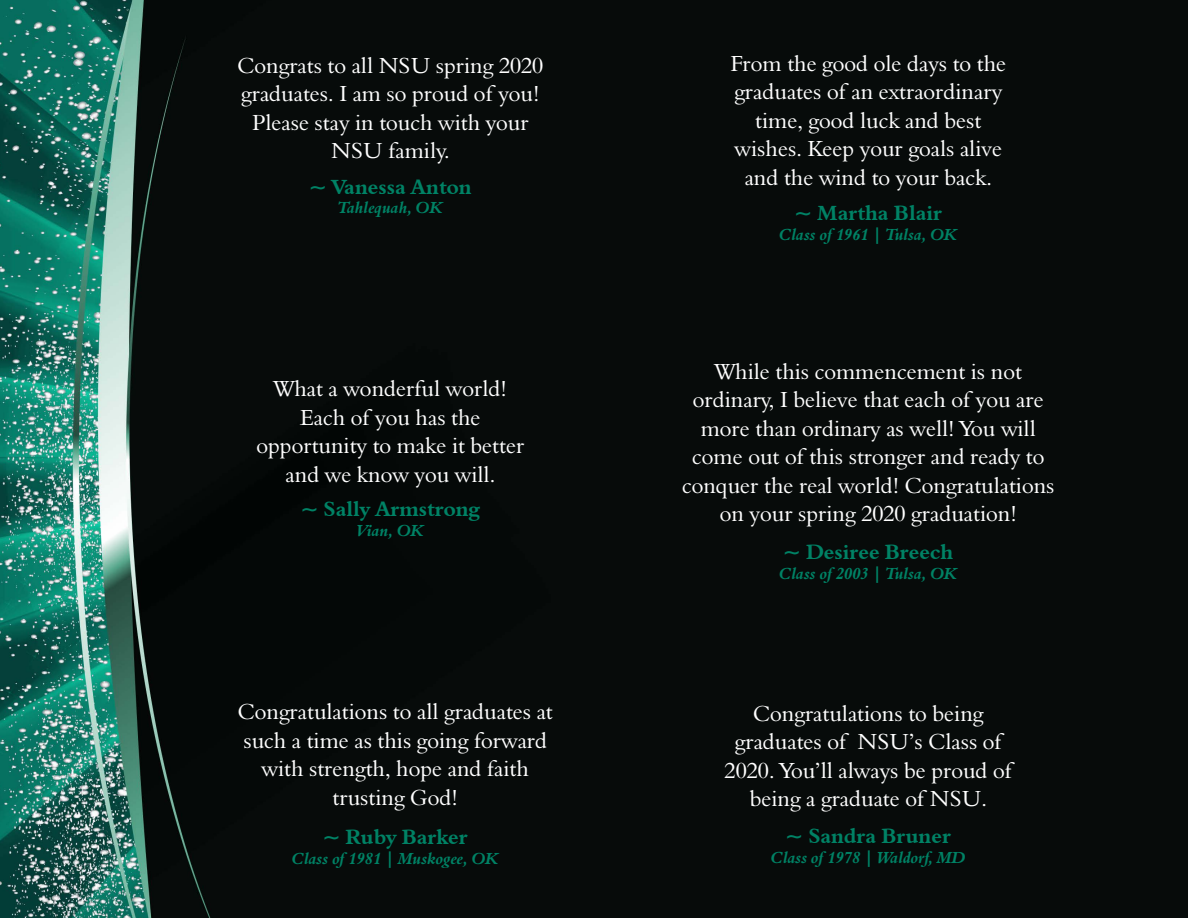
<style>
.page{position:relative;width:1188px;height:918px;background:#fff}
.page>*{position:absolute;margin:0;border:0;box-sizing:border-box;transform-origin:0 0}
.t1{font:22.5px/28.5px "Aldine 401 BT Roman A";color:#fff;text-align:center}
.t2{font:21px "Aldine 401 BT Bold A";color:#008265}
.t3{font:16.5px "Aldine 401 BT Bold Italic A";color:#008265}
</style>
<div class="page">
<img style="left:0;top:0;width:1188px;height:918px">
<p class="t1" style="left:237px;top:51px;width:307px">Congrats to all NSU spring 2020 graduates. I am so proud of you!<br>Please stay in touch with your<br>NSU family.</p>
<h2 class="t2" style="left:309px;top:174px;width:164px">~ Vanessa Anton</h2>
<h3 class="t3" style="left:338px;top:198px;width:106px">Tahlequah, OK</h3>
<p class="t1" style="left:257px;top:374px;width:269px">What a wonderful world!<br>Each of you has the opportunity to make it better and we know you will.</p>
<h2 class="t2" style="left:301px;top:496px;width:181px">~ Sally Armstrong</h2>
<h3 class="t3" style="left:357px;top:520px;width:69px">Vian, OK</h3>
<p class="t1" style="left:238px;top:697px;width:317px">Congratulations to all graduates at such a time as this going forward with strength, hope and faith trusting God!</p>
<h2 class="t2" style="left:323px;top:824px;width:146px">~ Ruby Barker</h2>
<h3 class="t3" style="left:292px;top:848px;width:208px">Class of 1981 | Muskogee, OK</h3>
<p class="t1" style="left:730px;top:49px;width:277px">From the good ole days to the graduates of an extraordinary time, good luck and best wishes. Keep your goals alive and the wind to your back.</p>
<h2 class="t2" style="left:795px;top:200px;width:149px">~ Martha Blair</h2>
<h3 class="t3" style="left:779px;top:224px;width:179px">Class of 1961 | Tulsa, OK</h3>
<p class="t1" style="left:682px;top:357px;width:374px">While this commencement is not ordinary, I believe that each of you are more than ordinary as well! You will come out of this stronger and ready to conquer the real world! Congratulations on your spring 2020 graduation!</p>
<h2 class="t2" style="left:783px;top:539px;width:171px">~ Desiree Breech</h2>
<h3 class="t3" style="left:779px;top:563px;width:179px">Class of 2003 | Tulsa, OK</h3>
<p class="t1" style="left:725px;top:699px;width:289px">Congratulations to being graduates of NSU’s Class of<br>2020. You’ll always be proud of being a graduate of NSU.</p>
<h2 class="t2" style="left:786px;top:823px;width:167px">~ Sandra Bruner</h2>
<h3 class="t3" style="left:771px;top:847px;width:196px">Class of 1978 | Waldorf, MD</h3>
</div>
